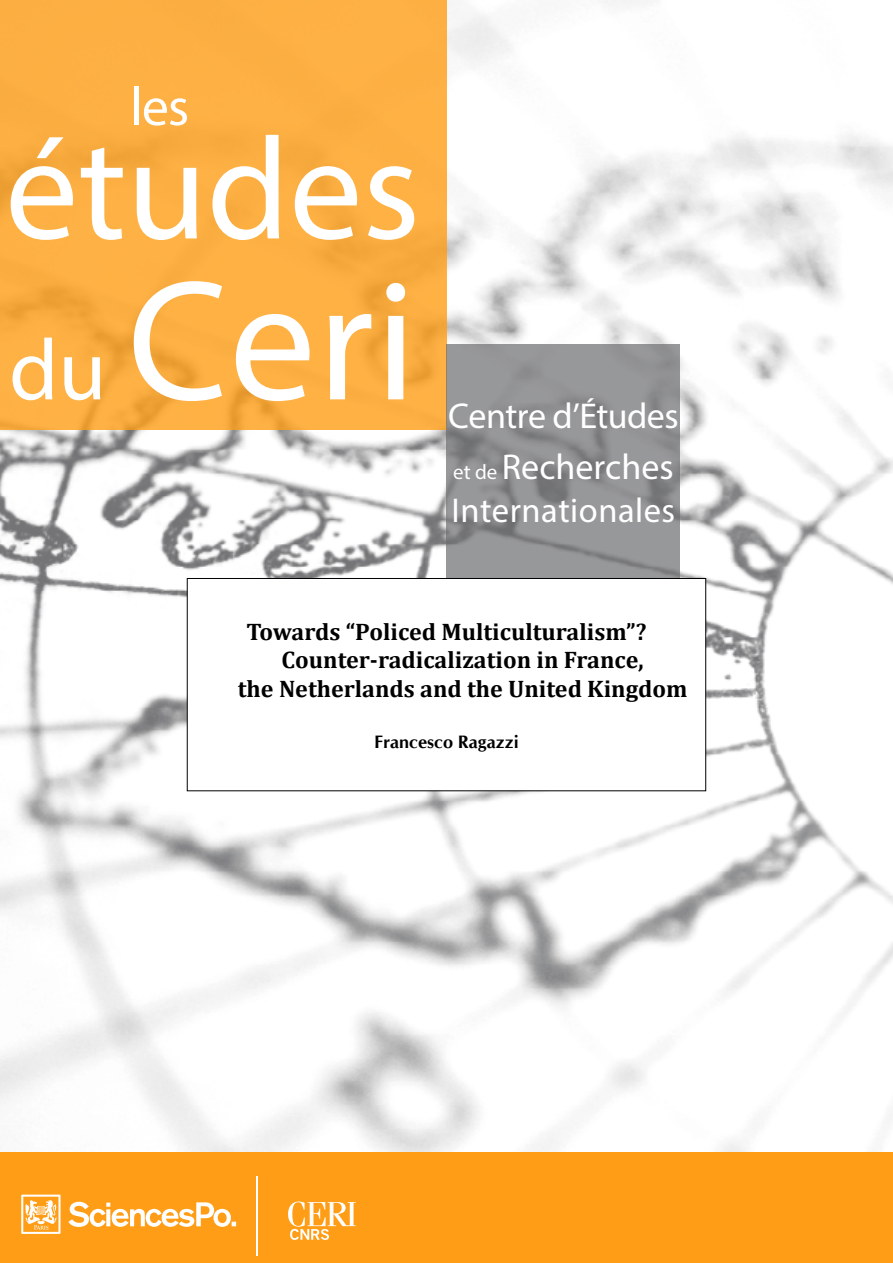
<style>
.page{position:relative;width:893px;height:1263px;background:#fff}
.page>*{position:absolute;margin:0;border:0;box-sizing:border-box;transform-origin:0 0}
.t1{font:172.5px "Myriad Pro";color:#fff}
.t2{font:145.95px "Myriad Pro";color:#fff}
.t3{font:54px "Myriad Pro";color:#fff}
.t4{font:36px/51px "Myriad Pro";letter-spacing:-.015em;color:#fff}
.t5{font:34.5px "Myriad Pro";letter-spacing:.015em;color:#fff}
.t6{font:700 24px "Cambria";color:#000}
.t7{font:700 18px "CG Omega";color:#000}
.s1{font-size:87px}
.s2{font-size:21px}
</style>
<div class="page">
<img style="left:0;top:0;width:893px;height:1152px">
<div style="left:0;top:1152px;width:893px;height:111px;background:#ff9e16"></div>
<div style="left:187px;top:578px;width:519px;height:213px;background:#fff;border:1px solid #000"></div>
<svg style="left:288px;top:1201px;width:68px;height:39px"></svg>
<svg style="left:68px;top:1202px;width:168px;height:25px"></svg>
<svg style="left:21px;top:1194px;width:40px;height:40px"></svg>
<hr style="left:256px;top:1176px;width:2px;height:79px;background:#fff">
<div style="left:0;top:0;width:446px;height:429px;background:#fdaf43"></div>
<svg style="left:446px;top:344px;width:234px;height:234px;background:#909091"></svg>
<h3 class="t3" style="left:130px;top:74px;width:61px">les</h3>
<h2 class="t2" style="left:5px;top:99px;width:416px">études</h2>
<h1 class="t1" style="left:9px;top:235px;width:408px"><span class="s1">du</span> Ceri</h1>
<h3 class="t4" style="left:448px;top:389px;width:232px">Centre d’Études <span class="s2">et de</span> Recherches</h3>
<h3 class="t5" style="left:452px;top:489px;width:225px">Internationales</h3>
<p class="t6" style="left:246px;top:614px;width:402px">Towards “Policed Multiculturalism”?</p>
<p class="t6" style="left:282px;top:643px;width:364px">Counter-radicalization in France,</p>
<p class="t6" style="left:238px;top:672px;width:451px">the Netherlands and the United Kingdom</p>
<p class="t7" style="left:374px;top:730px;width:146px">Francesco Ragazzi</p>
</div>
